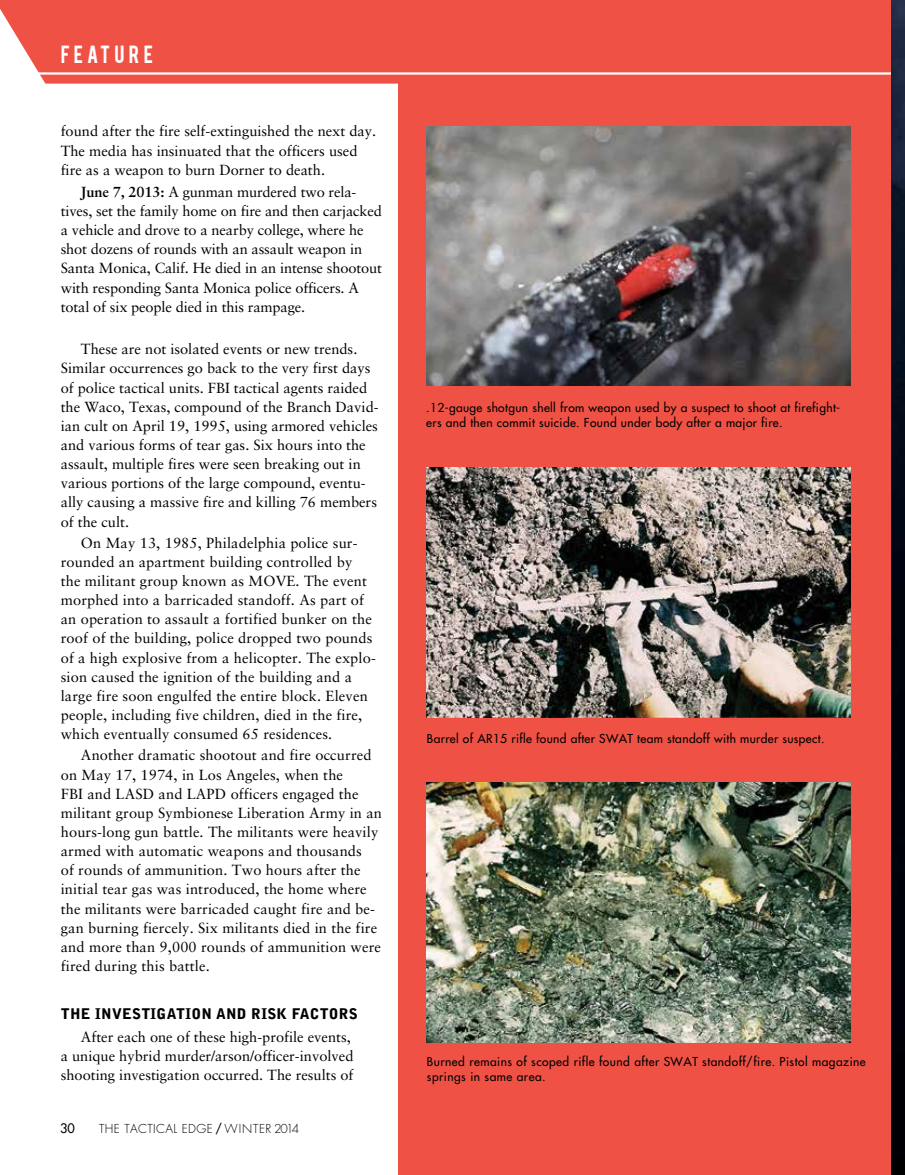
<style>
.page{position:relative;width:905px;height:1175px;background:#fff}
.page>*{position:absolute;margin:0;border:0;box-sizing:border-box;transform-origin:0 0}
.t1{font:19.5px "Bebas";letter-spacing:.21em;color:#fff}
.t2{font:14.7px/19.2px "Sabon";letter-spacing:.01em;color:#000}
.t3{font:14.7px/19.2px "Sabon";letter-spacing:-.01em;color:#000}
.t4{font:900 14.7px "Bell Gothic";letter-spacing:.02em;color:#000}
.t5{font:12.75px "Futura";color:#000}
.t6{font:12px/15px "Futura";letter-spacing:.03em;color:#000}
.t7{font:300 12px "Futura";letter-spacing:.03em;color:#000}
.s1{font-weight:700}
.s2{font-weight:400}
</style>
<div class="page">
<div style="left:398px;top:72px;width:506px;height:1102px;background:#f05145"></div>
<div style="left:0;top:0;width:891px;height:84px;background:#f05145"></div>
<hr style="left:30px;top:72px;width:874px;height:3px;background:#fff">
<img style="left:426px;top:127px;width:424px;height:259px">
<img style="left:426px;top:467px;width:424px;height:250px">
<img style="left:427px;top:782px;width:423px;height:260px">
<img style="left:891px;top:0;width:13px;height:1174px">
<h1 class="t1" style="left:61px;top:40px;width:94px">FEATU RE</h1>
<p class="t2" style="left:61px;top:121px;width:317px">found after the fire self-extinguished the next day.<br>The media has insinuated that the officers used fire as a weapon to burn Dorner to death.</p>
<p class="t3" style="left:61px;top:182px;width:323px;text-indent:20px"><span class="s1">June 7, 2013:</span> A gunman murdered two rela&shy;tives, set the family home on fire and then carjacked a vehicle and drove to a nearby college, where he shot dozens of rounds with an assault weapon in Santa Monica, Calif. He died in an intense shootout with responding Santa Monica police officers. A total of six people died in this rampage.</p>
<p class="t2" style="left:61px;top:339px;width:319px;text-indent:20px">These are not isolated events or new trends.<br>Similar occurrences go back to the very first days of police tactical units. FBI tactical agents raided the Waco, Texas, compound of the Branch David&shy;ian cult on April 19, 1995, using armored vehicles and various forms of tear gas. Six hours into the assault, multiple fires were seen breaking out in various portions of the large compound, eventu&shy;ally causing a massive fire and killing 76 members of the cult.</p>
<p class="t2" style="left:61px;top:533px;width:317px;text-indent:20px">On May 13, 1985, Philadelphia police sur&shy;rounded an apartment building controlled by<br>the militant group known as MOVE. The event morphed into a barricaded standoff. As part of an operation to assault a fortified bunker on the roof of the building, police dropped two pounds of a high explosive from a helicopter. The explo&shy;sion caused the ignition of the building and a large fire soon engulfed the entire block. Eleven people, including five children, died in the fire, which eventually consumed 65 residences.</p>
<p class="t2" style="left:61px;top:745px;width:323px;text-indent:20px">Another dramatic shootout and fire occurred on May 17, 1974, in Los Angeles, when the<br>FBI and LASD and LAPD officers engaged the militant group Symbionese Liberation Army in an hours-long gun battle. The militants were heavily armed with automatic weapons and thousands<br>of rounds of ammunition. Two hours after the initial tear gas was introduced, the home where the militants were barricaded caught fire and be&shy;gan burning fiercely. Six militants died in the fire and more than 9,000 rounds of ammunition were fired during this battle.</p>
<p class="t4" style="left:61px;top:1005px;width:298px">THE INVESTIGATIO N AND RISK FACTO RS</p>
<p class="t2" style="left:61px;top:1027px;width:294px;text-indent:20px">After each one of these high-profile events, a unique hybrid murder/arson/officer-involved shooting investigation occurred. The results of</p>
<p class="t5" style="left:60px;top:1120px;width:16px">30</p>
<p class="t7" style="left:99px;top:1121px;width:202px">THE TACTICAL EDGE <span class="s2">/</span> WI NTER 2014</p>
<p class="t6" style="left:426px;top:400px;width:415px">.12-gauge shotgun shell from weapon used by a suspect to shoot at firefight&shy;ers and then commit suicide. Found under body after a major fire.</p>
<p class="t6" style="left:427px;top:731px;width:399px">Barrel of AR15 rifle found after SWAT team standoff with murder suspect.</p>
<p class="t6" style="left:427px;top:1053px;width:440px">Burned remains of scoped rifle found after SWAT standoff/fire. Pistol magazine springs in same area.</p>
</div>
